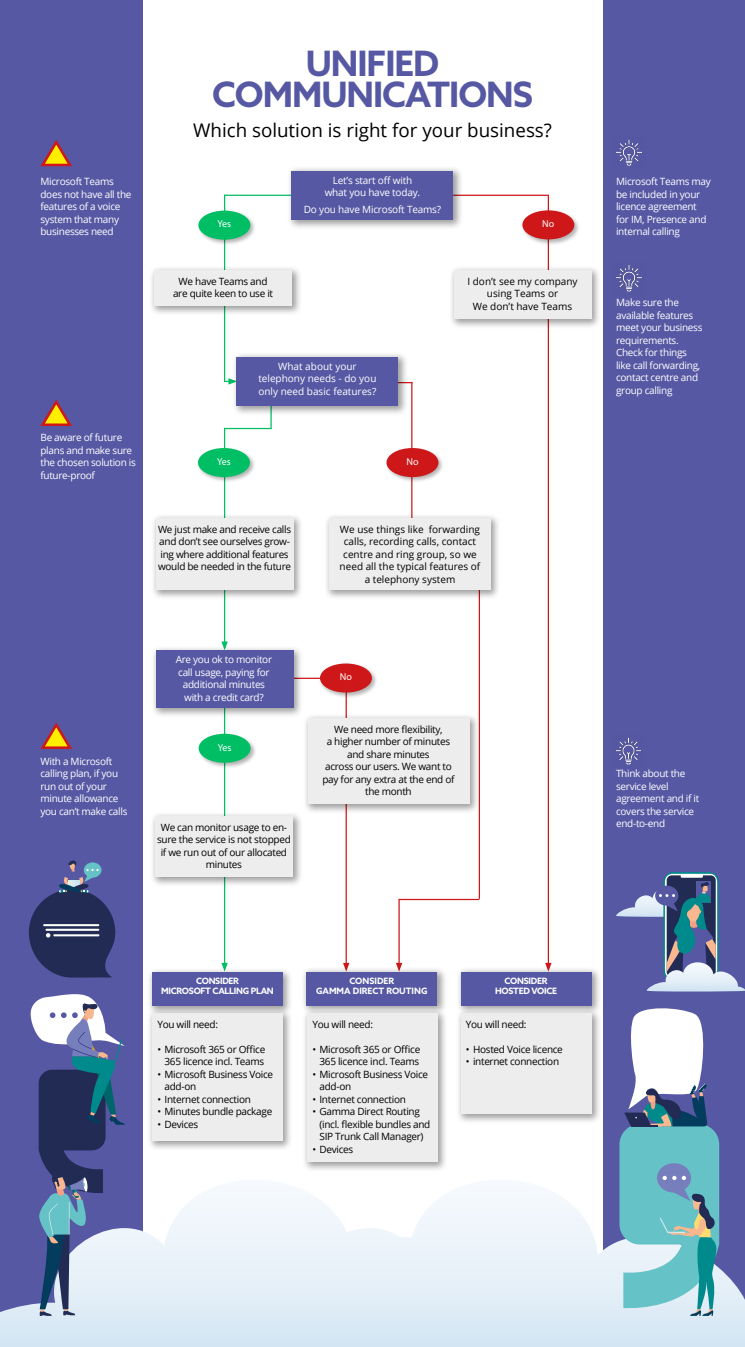
<style>
.page{position:relative;width:745px;height:1347px;background:#fff}
.page>*{position:absolute;margin:0;border:0;box-sizing:border-box;transform-origin:0 0}
.t1{font:700 35px/31.2px "Azo Sans";letter-spacing:-.03em;color:#5658a3;text-align:center}
.t2{font:18.75px "Open Sans";color:#000}
.t3{font:10px/12.5px "Open Sans";letter-spacing:-.03em;color:#000}
.t4{font:10px/12.5px "Open Sans";letter-spacing:-.03em;color:#fff}
.t5{font:10px/12.5px "Open Sans";color:#000;text-align:center}
.t6{font:10px/12.5px "Open Sans";color:#fff;text-align:center}
.t7{font:10px "Myriad Pro";color:#fff}
.t8{font:700 8.75px/10px "Azo Sans";letter-spacing:-.03em;color:#fff;text-align:center}
.t9{font:700 8.75px/10px "Azo Sans";color:#fff;text-align:center}
</style>
<div class="page">
<hr style="left:224px;top:195px;width:68px;height:1px;background:#00be64">
<hr style="left:453px;top:195px;width:95px;height:1px;background:#cd1719">
<hr style="left:224px;top:195px;width:1px;height:186px;background:#00be64">
<svg style="left:224px;top:378px;width:7px;height:6px"></svg>
<svg style="left:270px;top:416px;width:1px;height:12px"></svg>
<hr style="left:224px;top:428px;width:47px;height:1px;background:#00be64">
<hr style="left:224px;top:428px;width:1px;height:215px;background:#00be64">
<svg style="left:221px;top:641px;width:7px;height:4px"></svg>
<hr style="left:364px;top:382px;width:48px;height:1px;background:#cd1719">
<hr style="left:411px;top:382px;width:1px;height:199px;background:#cd1719">
<hr style="left:292px;top:677px;width:70px;height:2px;background:#cd1719">
<hr style="left:398px;top:899px;width:1px;height:65px;background:#cd1719">
<svg style="left:396px;top:963px;width:6px;height:3px"></svg>
<hr style="left:547px;top:195px;width:1px;height:769px;background:#cd1719">
<svg style="left:545px;top:963px;width:6px;height:3px"></svg>
<hr style="left:224px;top:692px;width:1px;height:272px;background:#00be64">
<svg style="left:221px;top:963px;width:7px;height:4px"></svg>
<hr style="left:345px;top:690px;width:1px;height:274px;background:#cd1719">
<svg style="left:343px;top:963px;width:6px;height:3px"></svg>
<hr style="left:399px;top:899px;width:80px;height:1px;background:#cd1719">
<hr style="left:478px;top:585px;width:1px;height:314px;background:#cd1719">
<div style="left:0;top:0;width:143px;height:1346px;background:#5658a3"></div>
<div style="left:603px;top:0;width:141px;height:1346px;background:#5658a3"></div>
<svg style="left:547px;top:1179px;width:197px;height:167px"></svg>
<svg style="left:0;top:1194px;width:547px;height:152px"></svg>
<div style="left:286px;top:166px;width:177px;height:64px;background:#000;opacity:.39"></div>
<div style="left:292px;top:171px;width:161px;height:49px;background:#5658a3"></div>
<div style="left:197px;top:209px;width:60px;height:37px;background:#000;opacity:.3"></div>
<div style="left:198px;top:211px;width:52px;height:29px;background:#00be64;border-radius:50%"></div>
<div style="left:521px;top:209px;width:59px;height:36px;background:#000;opacity:.3"></div>
<div style="left:522px;top:210px;width:52px;height:29px;background:#cd1719;border-radius:50%"></div>
<div style="left:149px;top:265px;width:153px;height:51px;background:#000;opacity:.39"></div>
<div style="left:154px;top:270px;width:138px;height:36px;background:#ededed"></div>
<div style="left:448px;top:265px;width:153px;height:65px;background:#000;opacity:.39"></div>
<div style="left:453px;top:270px;width:138px;height:49px;background:#ededed"></div>
<div style="left:231px;top:352px;width:177px;height:64px;background:#000;opacity:.39"></div>
<div style="left:237px;top:357px;width:161px;height:49px;background:#5658a3"></div>
<div style="left:197px;top:447px;width:59px;height:36px;background:#000;opacity:.3"></div>
<div style="left:198px;top:448px;width:52px;height:29px;background:#00be64;border-radius:50%"></div>
<div style="left:385px;top:447px;width:59px;height:36px;background:#000;opacity:.3"></div>
<div style="left:386px;top:448px;width:52px;height:29px;background:#cd1719;border-radius:50%"></div>
<div style="left:150px;top:513px;width:153px;height:87px;background:#000;opacity:.39"></div>
<div style="left:156px;top:518px;width:137px;height:72px;background:#ededed"></div>
<div style="left:324px;top:513px;width:177px;height:87px;background:#000;opacity:.39"></div>
<div style="left:329px;top:518px;width:161px;height:72px;background:#ededed"></div>
<div style="left:150px;top:645px;width:153px;height:73px;background:#000;opacity:.39"></div>
<div style="left:156px;top:650px;width:137px;height:57px;background:#5658a3"></div>
<div style="left:197px;top:732px;width:60px;height:37px;background:#000;opacity:.3"></div>
<div style="left:198px;top:733px;width:52px;height:29px;background:#00be64;border-radius:50%"></div>
<div style="left:319px;top:662px;width:59px;height:36px;background:#000;opacity:.3"></div>
<div style="left:320px;top:663px;width:51px;height:29px;background:#cd1719;border-radius:50%"></div>
<div style="left:302px;top:713px;width:177px;height:101px;background:#000;opacity:.39"></div>
<div style="left:308px;top:718px;width:161px;height:85px;background:#ededed"></div>
<div style="left:150px;top:811px;width:153px;height:76px;background:#000;opacity:.39"></div>
<div style="left:155px;top:816px;width:137px;height:60px;background:#ededed"></div>
<div style="left:147px;top:967px;width:146px;height:49px;background:#000;opacity:.39"></div>
<div style="left:152px;top:972px;width:131px;height:34px;background:#5658a3"></div>
<div style="left:301px;top:966px;width:146px;height:49px;background:#000;opacity:.39"></div>
<div style="left:306px;top:971px;width:131px;height:34px;background:#5658a3"></div>
<div style="left:455px;top:966px;width:146px;height:49px;background:#000;opacity:.39"></div>
<div style="left:460px;top:971px;width:131px;height:34px;background:#5658a3"></div>
<div style="left:147px;top:1008px;width:146px;height:143px;background:#000;opacity:.39"></div>
<div style="left:152px;top:1013px;width:131px;height:127px;background:#ededed"></div>
<div style="left:301px;top:1008px;width:147px;height:164px;background:#000;opacity:.39"></div>
<div style="left:307px;top:1013px;width:130px;height:149px;background:#ededed"></div>
<div style="left:455px;top:1008px;width:146px;height:116px;background:#000;opacity:.39"></div>
<div style="left:460px;top:1013px;width:131px;height:100px;background:#ededed"></div>
<svg style="left:29px;top:994px;width:96px;height:321px"></svg>
<svg style="left:619px;top:1008px;width:99px;height:307px;background:#88b6c6"></svg>
<svg style="left:29px;top:860px;width:86px;height:117px"></svg>
<hr style="left:53px;top:934px;width:46px;height:2px;background:#fff">
<svg style="left:616px;top:873px;width:128px;height:119px"></svg>
<img style="left:615px;top:139px;width:28px;height:27px">
<svg style="left:40px;top:140px;width:32px;height:27px"></svg>
<img style="left:615px;top:265px;width:28px;height:27px">
<img style="left:615px;top:737px;width:27px;height:28px">
<svg style="left:40px;top:399px;width:32px;height:27px"></svg>
<svg style="left:40px;top:722px;width:32px;height:27px"></svg>
<h1 class="t1" style="left:212px;top:47px;width:322px">UNIFIED<br>COMMUNICATIONS</h1>
<h2 class="t2" style="left:193px;top:117px;width:360px">Which solution is right for your business?</h2>
<p class="t4" style="left:324px;top:174px;width:97px;text-align:center">Let’s start off with what you have today.</p>
<p class="t4" style="left:304px;top:202px;width:139px">Do you have Microsoft Teams?</p>
<p class="t4" style="left:40px;top:175px;width:92px">Microsoft Teams does not have all the features of a voice system that many businesses need</p>
<p class="t4" style="left:615px;top:175px;width:96px">Microsoft Teams may be included in your licence agreement for IM, Presence and internal calling</p>
<p class="t7" style="left:217px;top:218px;width:15px">Yes</p>
<p class="t7" style="left:542px;top:218px;width:14px">No</p>
<p class="t4" style="left:40px;top:431px;width:97px">Be aware of future plans and make sure the chosen solution is future-proof</p>
<p class="t3" style="left:173px;top:275px;width:102px;text-align:center">We have Teams and are quite keen to use it</p>
<p class="t5" style="left:467px;top:275px;width:112px">I don’t see my company using Teams or<br>We don’t have Teams</p>
<p class="t6" style="left:258px;top:360px;width:120px">What about your telephony needs - do you only need basic features?</p>
<p class="t7" style="left:217px;top:455px;width:15px">Yes</p>
<p class="t7" style="left:406px;top:455px;width:14px">No</p>
<p class="t3" style="left:158px;top:522px;width:135px">We just make and receive calls and don’t see ourselves grow&shy;ing where additional features would be needed in the future</p>
<p class="t5" style="left:339px;top:522px;width:142px">We use things like forwarding calls, recording calls, contact centre and ring group, so we need all the typical features of a telephony system</p>
<p class="t4" style="left:40px;top:754px;width:88px">With a Microsoft calling plan, if you run out of your minute allowance you can’t make calls</p>
<p class="t4" style="left:176px;top:653px;width:98px;text-align:center">Are you ok to monitor call usage, paying for additional minutes with a credit card?</p>
<p class="t7" style="left:218px;top:741px;width:15px">Yes</p>
<p class="t3" style="left:157px;top:820px;width:135px;text-align:center">We can monitor usage to en&shy;sure the service is not stopped if we run out of our allocated minutes</p>
<p class="t7" style="left:340px;top:670px;width:14px">No</p>
<p class="t3" style="left:322px;top:722px;width:133px;text-align:center">We need more flexibility,<br>a higher number of minutes and share minutes<br>across our users. We want to pay for any extra at the end of the month</p>
<p class="t4" style="left:615px;top:296px;width:88px">Make sure the available features meet your business requirements.<br>Check for things like call forwarding, contact centre and group calling</p>
<p class="t4" style="left:615px;top:767px;width:85px">Think about the service level agreement and if it covers the service end-to-end</p>
<p class="t8" style="left:161px;top:976px;width:114px">CONSIDER<br>MICROSOFT CALLING PLAN</p>
<p class="t9" style="left:316px;top:975px;width:113px">CONSIDER<br>GAMMA DIRECT ROUTING</p>
<p class="t8" style="left:494px;top:975px;width:63px">CONSIDER<br>HOSTED VOICE</p>
<p class="t3" style="left:157px;top:1017px;width:62px">You will need:</p>
<p class="t3" style="left:157px;top:1042px;width:109px;text-align:right">• Microsoft 365 or Office<br>365 licence incl. Teams</p>
<p class="t3" style="left:164px;top:1067px;width:110px;text-indent:-7px">• Microsoft Business Voice add-on</p>
<p class="t3" style="left:157px;top:1092px;width:95px">• Internet connection</p>
<p class="t3" style="left:157px;top:1105px;width:116px">• Minutes bundle package</p>
<p class="t3" style="left:157px;top:1117px;width:42px">• Devices</p>
<p class="t3" style="left:312px;top:1017px;width:62px">You will need:</p>
<p class="t3" style="left:312px;top:1042px;width:109px;text-align:right">• Microsoft 365 or Office<br>365 licence incl. Teams</p>
<p class="t3" style="left:319px;top:1067px;width:110px;text-indent:-7px">• Microsoft Business Voice add-on</p>
<p class="t3" style="left:312px;top:1092px;width:95px">• Internet connection</p>
<p class="t3" style="left:319px;top:1105px;width:112px;text-indent:-7px">• Gamma Direct Routing (incl. flexible bundles and<br>SIP Trunk Call Manager)</p>
<p class="t3" style="left:312px;top:1142px;width:42px">• Devices</p>
<p class="t3" style="left:465px;top:1017px;width:62px">You will need:</p>
<p class="t3" style="left:465px;top:1042px;width:98px">• Hosted Voice licence</p>
<p class="t3" style="left:465px;top:1055px;width:95px">• internet connection</p>
</div>
